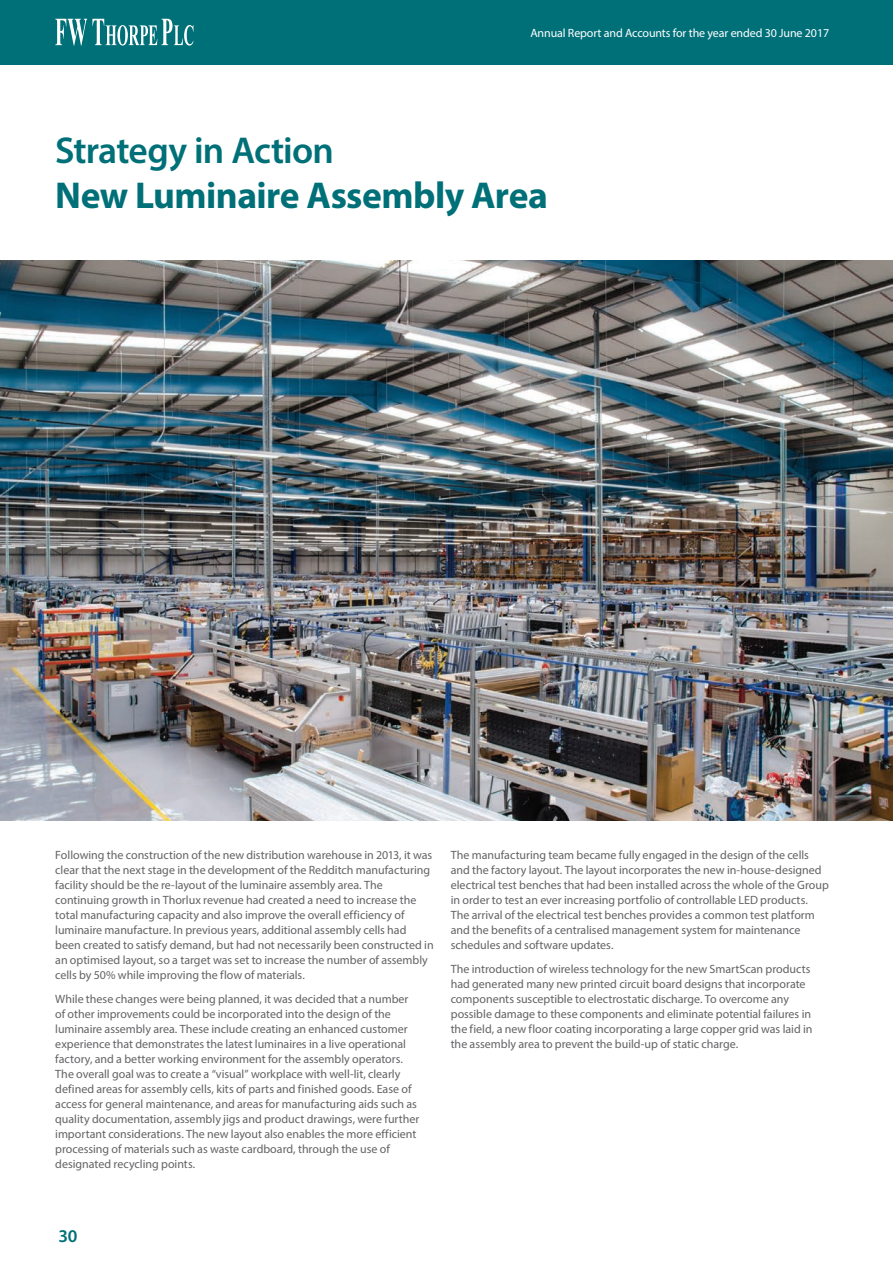
<style>
.page{position:relative;width:893px;height:1263px;background:#fff}
.page>*{position:absolute;margin:0;border:0;box-sizing:border-box;transform-origin:0 0}
.headingLevelOne{font:700 37.5px/45px "Myriad Pro";letter-spacing:-.015em;color:#007078}
.t1{font:600 18px "Myriad Pro";color:#007078}
.Body{font:12px/15px "Myriad Pro";letter-spacing:-.005em;color:#636366}
.t2{font:12px "Myriad Pro";letter-spacing:-.01em;color:#fff}
.s1{font-weight:600}
</style>
<div class="page">
<img style="left:0;top:260px;width:893px;height:561px">
<div style="left:0;top:0;width:893px;height:65px;background:#007078"></div>
<svg style="left:55px;top:19px;width:138px;height:27px"></svg>
<p class="t2" style="left:530px;top:26px;width:300px">Annual Report and Accounts for the year ended 30 June 2017</p>
<p class="headingLevelOne" style="left:55px;top:126px;width:494px"><span class="s1">Strategy in Action<br></span>New Luminaire Assembly Area</p>
<p class="Body" style="left:55px;top:847px;width:380px">Following the construction of the new distribution warehouse in 2013, it was clear that the next stage in the development of the Redditch manufacturing facility should be the re-layout of the luminaire assembly area. The continuing growth in Thorlux revenue had created a need to increase the total manufacturing capacity and also improve the overall efficiency of luminaire manufacture. In previous years, additional assembly cells had been created to satisfy demand, but had not necessarily been constructed in an optimised layout, so a target was set to increase the number of assembly cells by 50% while improving the flow of materials.</p>
<p class="Body" style="left:55px;top:991px;width:366px">While these changes were being planned, it was decided that a number of other improvements could be incorporated into the design of the luminaire assembly area. These include creating an enhanced customer experience that demonstrates the latest luminaires in a live operational factory, and a better working environment for the assembly operators.<br>The overall goal was to create a “visual” workplace with well-lit, clearly defined areas for assembly cells, kits of parts and finished goods. Ease of access for general maintenance, and areas for manufacturing aids such as quality documentation, assembly jigs and product drawings, were further important considerations. The new layout also enables the more efficient processing of materials such as waste cardboard, through the use of designated recycling points.</p>
<p class="Body" style="left:451px;top:847px;width:380px">The manufacturing team became fully engaged in the design of the cells and the factory layout. The layout incorporates the new in-house-designed electrical test benches that had been installed across the whole of the Group in order to test an ever increasing portfolio of controllable LED products.<br>The arrival of the electrical test benches provides a common test platform and the benefits of a centralised management system for maintenance schedules and software updates.</p>
<p class="Body" style="left:451px;top:961px;width:363px">The introduction of wireless technology for the new SmartScan products had generated many new printed circuit board designs that incorporate components susceptible to electrostatic discharge. To overcome any possible damage to these components and eliminate potential failures in the field, a new floor coating incorporating a large copper grid was laid in the assembly area to prevent the build-up of static charge.</p>
<h2 class="t1" style="left:58px;top:1225px;width:21px">30</h2>
</div>
